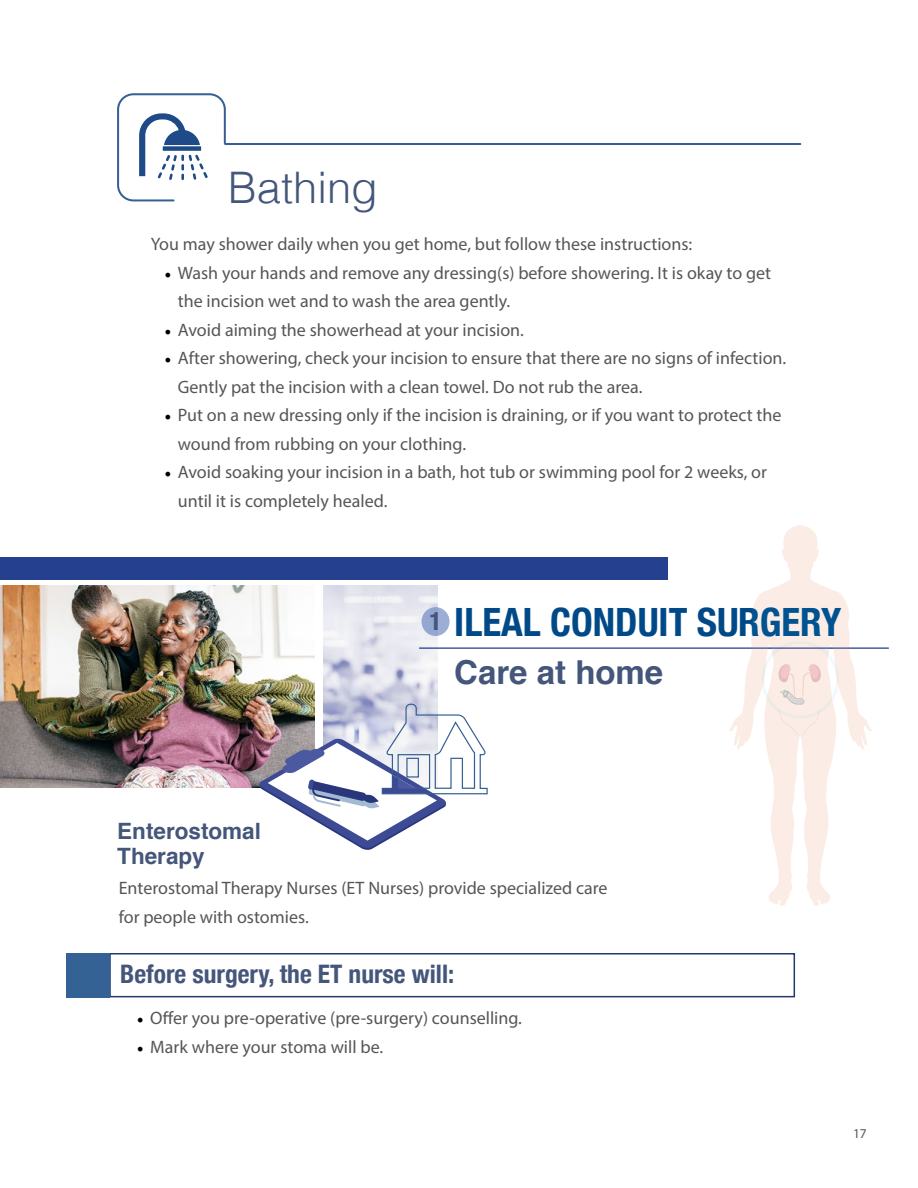
<style>
.page{position:relative;width:918px;height:1188px;background:#fff}
.page>*{position:absolute;margin:0;border:0;box-sizing:border-box;transform-origin:0 0}
.t1{font:300 43.5px "Helvetica";color:#44567a}
.t2{font:700 condensed 39px "Helvetica Neue";color:#004988}
.t3{font:700 33px "Helvetica";color:#44567a}
.t4{font:700 condensed 25.5px "Helvetica Neue";color:#44567a}
.t5{font:700 22.5px/25.5px "Helvetica";color:#44567a}
.t6{font:18px/28.5px "Myriad Pro";color:#565659}
.t7{font:13.5px "Myriad Pro";color:#565659}
.s1{font-family:"Minion Pro";color:#000}
</style>
<div class="page">
<hr style="left:225px;top:143px;width:575px;height:2px;background:#356094">
<svg style="left:117px;top:93px;width:109px;height:109px"></svg>
<img style="left:0;top:586px;width:315px;height:201px">
<img style="left:323px;top:586px;width:115px;height:117px">
<svg style="left:259px;top:703px;width:229px;height:147px"></svg>
<hr style="left:419px;top:647px;width:470px;height:2px;background:#4959a2">
<svg style="left:728px;top:525px;width:145px;height:381px"></svg>
<div style="left:761px;top:641px;width:78px;height:78px;border:3px solid #cbebf6;border-radius:50%"></div>
<svg style="left:778px;top:664px;width:43px;height:71px;background:#f6e6e0"></svg>
<div style="left:0;top:557px;width:667px;height:23px;background:#25408f"></div>
<div style="left:422px;top:607px;width:28px;height:29px;background:#95a7d1;border-radius:50%"></div>
<div style="left:109px;top:953px;width:686px;height:44px;border:2px solid #233770"></div>
<div style="left:67px;top:953px;width:43px;height:44px;background:#346295"></div>
<h1 class="t1" style="left:228px;top:151px;width:151px">Bathing</h1>
<p class="t6" style="left:151px;top:230px;width:543px">You may shower daily when you get home, but follow these instructions:</p>
<p class="t6" style="left:178px;top:258px;width:595px;text-indent:-14px"><span class="s1">•</span> Wash your hands and remove any dressing(s) before showering. It is okay to get the incision wet and to wash the area gently.</p>
<p class="t6" style="left:164px;top:315px;width:361px"><span class="s1">•</span> Avoid aiming the showerhead at your incision.</p>
<p class="t6" style="left:178px;top:344px;width:610px;text-indent:-14px"><span class="s1">•</span> After showering, check your incision to ensure that there are no signs of infection.<br>Gently pat the incision with a clean towel. Do not rub the area.</p>
<p class="t6" style="left:178px;top:401px;width:605px;text-indent:-14px"><span class="s1">•</span> Put on a new dressing only if the incision is draining, or if you want to protect the wound from rubbing on your clothing.</p>
<p class="t6" style="left:178px;top:458px;width:591px;text-indent:-14px"><span class="s1">•</span> Avoid soaking your incision in a bath, hot tub or swimming pool for 2 weeks, or until it is completely healed.</p>
<h3 class="t4" style="left:429px;top:600px;width:14px">1</h3>
<h2 class="t2" style="left:454px;top:590px;width:389px">ILEAL CONDUIT SURGERY</h2>
<h3 class="t3" style="left:454px;top:646px;width:211px">Care at home</h3>
<p class="t5" style="left:117px;top:818px;width:145px">Enterostomal<br>Therapy</p>
<p class="t6" style="left:119px;top:874px;width:490px">Enterostomal Therapy Nurses (ET Nurses) provide specialized care for people with ostomies.</p>
<h3 class="t4" style="left:120px;top:952px;width:335px">Before surgery, the ET nurse will:</h3>
<p class="t6" style="left:137px;top:1004px;width:387px"><span class="s1">•</span> Offer you pre-operative (pre-surgery) counselling.</p>
<p class="t6" style="left:137px;top:1032px;width:248px"><span class="s1">•</span> Mark where your stoma will be.</p>
<p class="t7" style="left:853px;top:1125px;width:15px">17</p>
</div>
